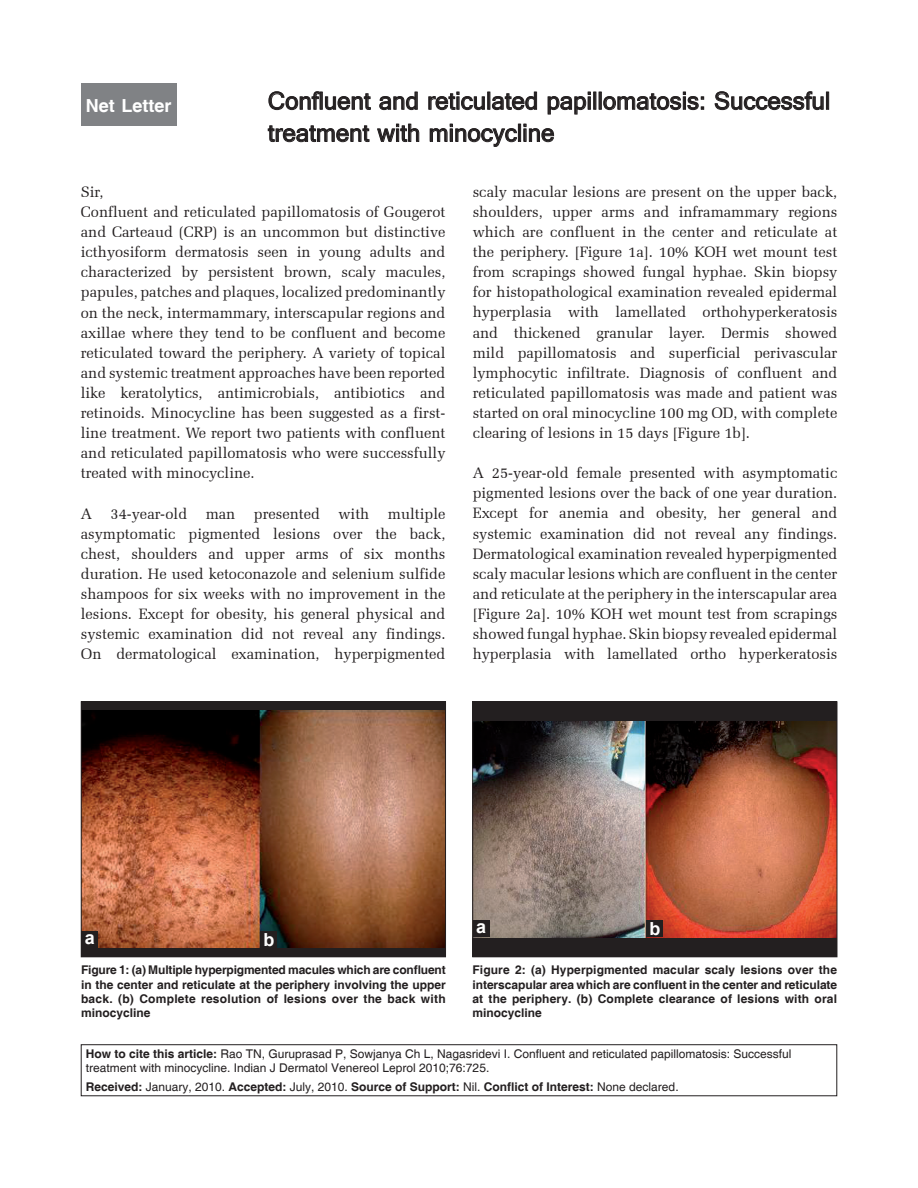
<style>
.page{position:relative;width:918px;height:1188px;background:#fff}
.page>*{position:absolute;margin:0;border:0;box-sizing:border-box;transform-origin:0 0}
.AT{font:24px/32.1px "Microsoft Sans Serif";color:#231f20}
.AH{font:700 18px "Helvetica";color:#fff}
.MQ_A_H{font:700 18px "Arial";color:#fff}
.TX{font:15px/20.1px "Zapf Elliptical 711 BT";color:#231f20;text-align:justify}
.TX_No_After_Space{font:15px "Zapf Elliptical 711 BT";color:#231f20}
.FGC{font:700 12px/14.4px "Helvetica";letter-spacing:.01em;color:#231f20;text-align:justify}
.HTC{font:12px/14.4px "Helvetica";color:#231f20}
.HIS{font:700 12px "Helvetica";color:#231f20}
.s1{font-weight:700}
.s2{font-weight:400}
</style>
<div class="page">
<svg style="left:268px;top:91px;width:103px;height:19px"></svg>
<svg style="left:379px;top:91px;width:39px;height:19px"></svg>
<svg style="left:428px;top:92px;width:57px;height:18px"></svg>
<div style="left:487px;top:92px;width:3px;height:18px;border:1px solid #231f20"></div>
<svg style="left:492px;top:91px;width:45px;height:19px"></svg>
<svg style="left:547px;top:92px;width:44px;height:23px"></svg>
<div style="left:593px;top:92px;width:3px;height:18px;border:1px solid #231f20"></div>
<div style="left:599px;top:92px;width:3px;height:18px;border:1px solid #231f20"></div>
<svg style="left:603px;top:92px;width:101px;height:18px"></svg>
<svg style="left:715px;top:91px;width:109px;height:19px"></svg>
<div style="left:826px;top:92px;width:3px;height:18px;border:1px solid #231f20"></div>
<svg style="left:268px;top:125px;width:102px;height:17px"></svg>
<svg style="left:377px;top:123px;width:43px;height:19px"></svg>
<svg style="left:430px;top:124px;width:87px;height:23px"></svg>
<div style="left:518px;top:124px;width:3px;height:18px;border:1px solid #231f20"></div>
<svg style="left:524px;top:124px;width:30px;height:18px"></svg>
<div style="left:81px;top:83px;width:95px;height:43px;background:#808285"></div>
<div style="left:81px;top:1044px;width:756px;height:52px;border:1px solid #231f20"></div>
<div style="left:81px;top:702px;width:365px;height:255px;background:#231f20"></div>
<img style="left:83px;top:711px;width:361px;height:237px">
<div style="left:81px;top:702px;width:365px;height:255px;border:1px solid #231f20"></div>
<div style="left:81px;top:931px;width:17px;height:17px;background:#231f20"></div>
<div style="left:260px;top:931px;width:17px;height:17px;background:#231f20"></div>
<div style="left:473px;top:702px;width:364px;height:255px;background:#231f20"></div>
<img style="left:474px;top:722px;width:361px;height:215px">
<div style="left:472px;top:702px;width:365px;height:255px;border:1px solid #231f20"></div>
<div style="left:473px;top:920px;width:17px;height:17px;background:#231f20"></div>
<div style="left:646px;top:920px;width:17px;height:17px;background:#231f20"></div>
<p class="AH" style="left:86px;top:94px;width:87px">Net Letter</p>
<p class="AT" style="left:268px;top:85px;width:564px">Confluent and reticulated papillomatosis: Successful treatment with minocycline</p>
<p class="TX_No_After_Space" style="left:81px;top:183px;width:24px">Sir,</p>
<p class="TX" style="left:81px;top:202px;width:366px">Confluent and reticulated papillomatosis of Gougerot and Carteaud (CRP) is an uncommon but distinctive icthyosiform dermatosis seen in young adults and characterized by persistent brown, scaly macules, papules, patches and plaques, localized predominantly on the neck, intermammary, interscapular regions and axillae where they tend to be confluent and become reticulated toward the periphery. A variety of topical and systemic treatment approaches have been reported like keratolytics, antimicrobials, antibiotics and retinoids. Minocycline has been suggested as a first&shy;line treatment. We report two patients with confluent and reticulated papillomatosis who were successfully treated with minocycline.</p>
<p class="TX" style="left:81px;top:503px;width:366px">A 34-year-old man presented with multiple asymptomatic pigmented lesions over the back, chest, shoulders and upper arms of six months duration. He used ketoconazole and selenium sulfide shampoos for six weeks with no improvement in the lesions. Except for obesity, his general physical and systemic examination did not reveal any findings.<br>On dermatological examination, hyperpigmented</p>
<p class="TX" style="left:473px;top:182px;width:366px">scaly macular lesions are present on the upper back, shoulders, upper arms and inframammary regions which are confluent in the center and reticulate at the periphery. [Figure 1a]. 10% KOH wet mount test from scrapings showed fungal hyphae. Skin biopsy for histopathological examination revealed epidermal hyperplasia with lamellated orthohyperkeratosis and thickened granular layer. Dermis showed mild papillomatosis and superficial perivascular lymphocytic infiltrate. Diagnosis of confluent and reticulated papillomatosis was made and patient was started on oral minocycline 100 mg OD, with complete clearing of lesions in 15 days [Figure 1b].</p>
<p class="TX" style="left:473px;top:463px;width:366px">A 25-year-old female presented with asymptomatic pigmented lesions over the back of one year duration.<br>Except for anemia and obesity, her general and systemic examination did not reveal any findings.<br>Dermatological examination revealed hyperpigmented scaly macular lesions which are confluent in the center and reticulate at the periphery in the interscapular area [Figure 2a]. 10% KOH wet mount test from scrapings showed fungal hyphae. Skin biopsy revealed epidermal hyperplasia with lamellated ortho hyperkeratosis</p>
<p class="MQ_A_H" style="left:85px;top:926px;width:12px">a</p>
<p class="MQ_A_H" style="left:263px;top:928px;width:12px">b</p>
<p class="FGC" style="left:81px;top:963px;width:366px">Figure 1: (a) Multiple hyperpigmented macules which are confluent in the center and reticulate at the periphery involving the upper back. (b) Complete resolution of lesions over the back with minocycline</p>
<p class="MQ_A_H" style="left:476px;top:915px;width:12px">a</p>
<p class="MQ_A_H" style="left:649px;top:917px;width:12px">b</p>
<p class="FGC" style="left:472px;top:963px;width:366px">Figure 2: (a) Hyperpigmented macular scaly lesions over the interscapular area which are confluent in the center and reticulate at the periphery. (b) Complete clearance of lesions with oral minocycline</p>
<p class="HTC" style="left:86px;top:1047px;width:707px"><span class="s1">How to cite this article:</span> Rao TN, Guruprasad P, Sowjanya Ch L, Nagasridevi I. Confluent and reticulated papillomatosis: Successful treatment with minocycline. Indian J Dermatol Venereol Leprol 2010;76:725.</p>
<p class="HIS" style="left:86px;top:1080px;width:594px">Received: <span class="s2">January, 2010.</span> Accepted: <span class="s2">July, 2010.</span> Source of Support: <span class="s2">Nil.</span> Conflict of Interest: <span class="s2">None declared.</span></p>
</div>
